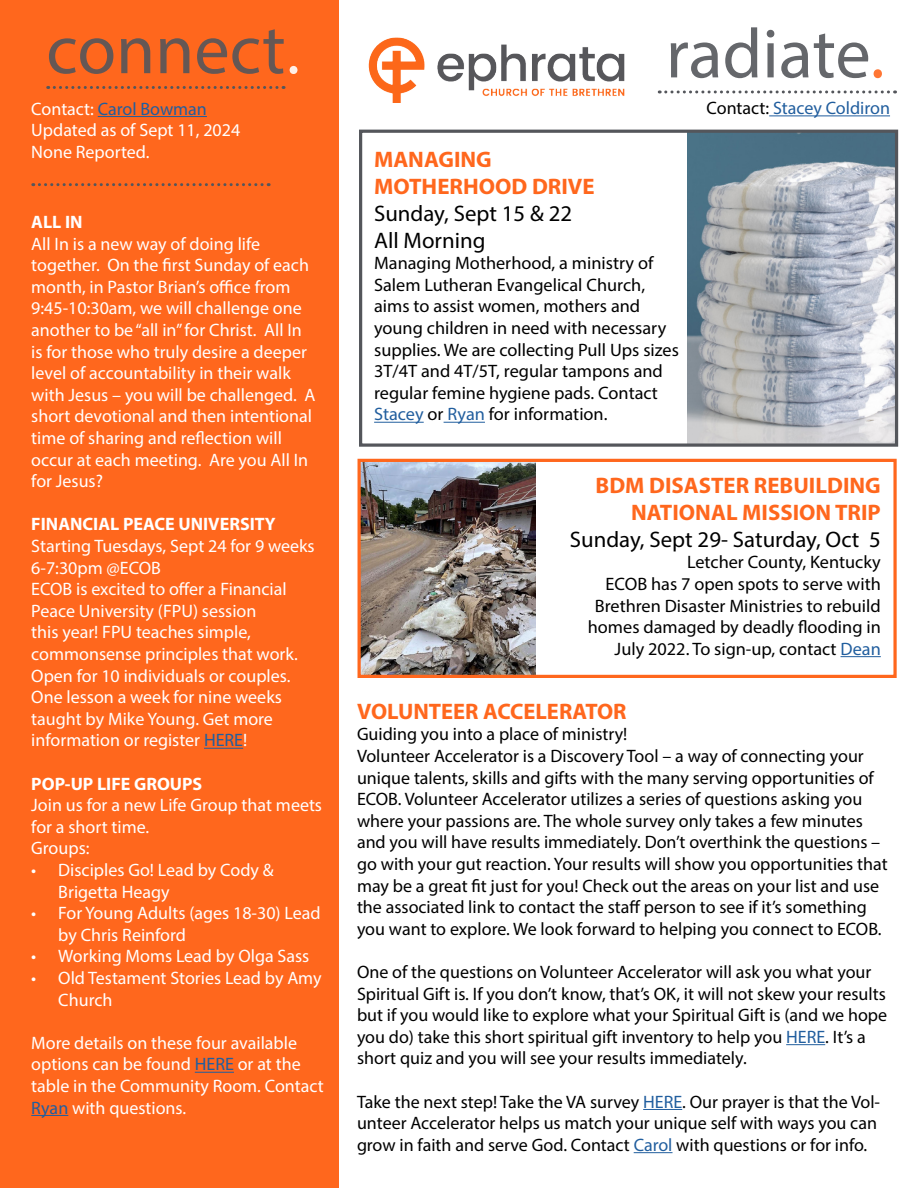
<style>
.page{position:relative;width:918px;height:1188px;background:#fff}
.page>*{position:absolute;margin:0;border:0;box-sizing:border-box;transform-origin:0 0}
.t1{font:70.5px "Myriad Pro";color:#54565b}
.t2{font:700 22.5px/27px "Myriad Pro";color:#ff671d;text-align:right}
.t3{font:22.5px/27px "Myriad Pro";color:#000}
.t4{font:18px/21.6px "Myriad Pro";color:#000}
.t5{font:18px/21.6px "Myriad Pro";color:#fff}
.t6{font:700 18px "Myriad Pro";color:#fff}
.t7{font:18px "Myriad Pro";color:#215e9e}
.s1{font-family:"Minion Pro";color:#fff}
.s2{color:#215e9e}
.s3{color:#ff671d}
.s4{color:#000}
</style>
<div class="page">
<div style="left:0;top:0;width:339px;height:1188px;background:#ff671d"></div>
<hr style="left:98px;top:116px;width:109px;height:1px;background:#215e9e">
<hr style="left:204px;top:748px;width:39px;height:1px;background:#215e9e">
<hr style="left:195px;top:1072px;width:39px;height:1px;background:#215e9e">
<hr style="left:31px;top:1115px;width:37px;height:1px;background:#215e9e">
<svg style="left:33px;top:183px;width:229px;height:3px"></svg>
<svg style="left:48px;top:86px;width:229px;height:3px"></svg>
<hr style="left:769px;top:115px;width:121px;height:1px;background:#215e9e">
<svg style="left:659px;top:90px;width:230px;height:3px"></svg>
<img style="left:368px;top:37px;width:257px;height:66px">
<img style="left:688px;top:134px;width:206px;height:309px">
<img style="left:362px;top:463px;width:174px;height:211px">
<div style="left:358px;top:459px;width:539px;height:219px;border:3px solid #ff671d"></div>
<hr style="left:841px;top:656px;width:40px;height:1px;background:#215e9e">
<div style="left:359px;top:130px;width:539px;height:317px;border:3px solid #54565b"></div>
<hr style="left:374px;top:422px;width:50px;height:1px;background:#215e9e">
<hr style="left:444px;top:422px;width:41px;height:1px;background:#215e9e">
<hr style="left:786px;top:1044px;width:39px;height:1px;background:#215e9e">
<hr style="left:643px;top:1109px;width:39px;height:1px;background:#215e9e">
<hr style="left:634px;top:1152px;width:39px;height:1px;background:#215e9e">
<h1 class="t1" style="left:46px;top:6px;width:257px">connect<span class="s1">.</span></h1>
<p class="t5" style="left:31px;top:98px;width:211px">Contact: <span class="s2">Carol Bowman<br></span>Updated as of Sept 11, 2024<br>None Reported.</p>
<p class="t6" style="left:31px;top:210px;width:53px">ALL IN</p>
<p class="t5" style="left:31px;top:233px;width:286px">All In is a new way of doing life together. On the first Sunday of each month, in Pastor Brian’s office from 9:45-10:30am, we will challenge one another to be “all in” for Christ. All In is for those who truly desire a deeper level of accountability in their walk with Jesus – you will be challenged. A short devotional and then intentional time of sharing and reflection will occur at each meeting. Are you All In for Jesus?</p>
<p class="t6" style="left:31px;top:513px;width:246px">FINANCIAL PEACE UNIVERSITY</p>
<p class="t5" style="left:31px;top:535px;width:285px">Starting Tuesdays, Sept 24 for 9 weeks<br>6-7:30pm @ECOB<br>ECOB is excited to offer a Financial<br>Peace University (FPU) session<br>this year! FPU teaches simple, commonsense principles that work.<br>Open for 10 individuals or couples.<br>One lesson a week for nine weeks taught by Mike Young. Get more information or register <span class="s2">HERE</span>!</p>
<p class="t6" style="left:31px;top:772px;width:173px">POP-UP LIFE GROUPS</p>
<p class="t5" style="left:31px;top:794px;width:292px">Join us for a new Life Group that meets for a short time.<br>Groups:</p>
<p class="t5" style="left:58px;top:859px;width:217px;text-indent:-27px">• Disciples Go! Lead by Cody &amp;<br>Brigetta Heagy</p>
<p class="t5" style="left:58px;top:902px;width:264px;text-indent:-27px">• For Young Adults (ages 18-30) Lead by Chris Reinford</p>
<p class="t5" style="left:31px;top:945px;width:280px">• Working Moms Lead by Olga Sass</p>
<p class="t5" style="left:58px;top:967px;width:265px;text-indent:-27px">• Old Testament Stories Lead by Amy<br>Church</p>
<p class="t5" style="left:31px;top:1032px;width:294px">More details on these four available options can be found <span class="s2">HERE</span> or at the table in the Community Room. Contact<br><span class="s2">Ryan</span> with questions.</p>
<h1 class="t1" style="left:666px;top:10px;width:220px">radiate<span class="s3">.</span></h1>
<p class="t7" style="left:707px;top:97px;width:185px"><span class="s4">Contact:</span> Stacey Coldiron</p>
<p class="t2" style="left:374px;top:145px;width:222px;text-align:left">MANAGING<br>MOTHERHOOD DRIVE</p>
<p class="t3" style="left:374px;top:199px;width:200px">Sunday, Sept 15 &amp; 22<br>All Morning</p>
<p class="t4" style="left:374px;top:252px;width:306px">Managing Motherhood, a ministry of Salem Lutheran Evangelical Church, aims to assist women, mothers and young children in need with necessary supplies. We are collecting Pull Ups sizes 3T/4T and 4T/5T, regular tampons and regular femine hygiene pads. Contact <span class="s2">Stacey</span> or <span class="s2">Ryan</span> for information.</p>
<p class="t2" style="left:596px;top:471px;width:287px">BDM DISASTER REBUILDING<br>NATIONAL MISSION TRIP</p>
<p class="t3" style="left:570px;top:525px;width:312px">Sunday, Sept 29- Saturday, Oct 5</p>
<p class="t4" style="left:588px;top:551px;width:295px;text-align:right">Letcher County, Kentucky<br>ECOB has 7 open spots to serve with Brethren Disaster Ministries to rebuild homes damaged by deadly flooding in July 2022. To sign-up, contact <span class="s2">Dean</span></p>
<p class="t2" style="left:357px;top:697px;width:271px">VOLUNTEER ACCELERATOR</p>
<p class="t4" style="left:357px;top:723px;width:532px">Guiding you into a place of ministry!<br>Volunteer Accelerator is a Discovery Tool – a way of connecting your unique talents, skills and gifts with the many serving opportunities of ECOB. Volunteer Accelerator utilizes a series of questions asking you where your passions are. The whole survey only takes a few minutes and you will have results immediately. Don’t overthink the questions – go with your gut reaction. Your results will show you opportunities that may be a great fit just for you! Check out the areas on your list and use the associated link to contact the staff person to see if it’s something you want to explore. We look forward to helping you connect to ECOB.</p>
<p class="t4" style="left:357px;top:961px;width:532px">One of the questions on Volunteer Accelerator will ask you what your Spiritual Gift is. If you don’t know, that’s OK, it will not skew your results but if you would like to explore what your Spiritual Gift is (and we hope you do) take this short spiritual gift inventory to help you <span class="s2">HERE</span>. It’s a short quiz and you will see your results immediately.</p>
<p class="t4" style="left:357px;top:1091px;width:525px">Take the next step! Take the VA survey <span class="s2">HERE</span>. Our prayer is that the Vol&shy;unteer Accelerator helps us match your unique self with ways you can grow in faith and serve God. Contact <span class="s2">Carol</span> with questions or for info.</p>
</div>
